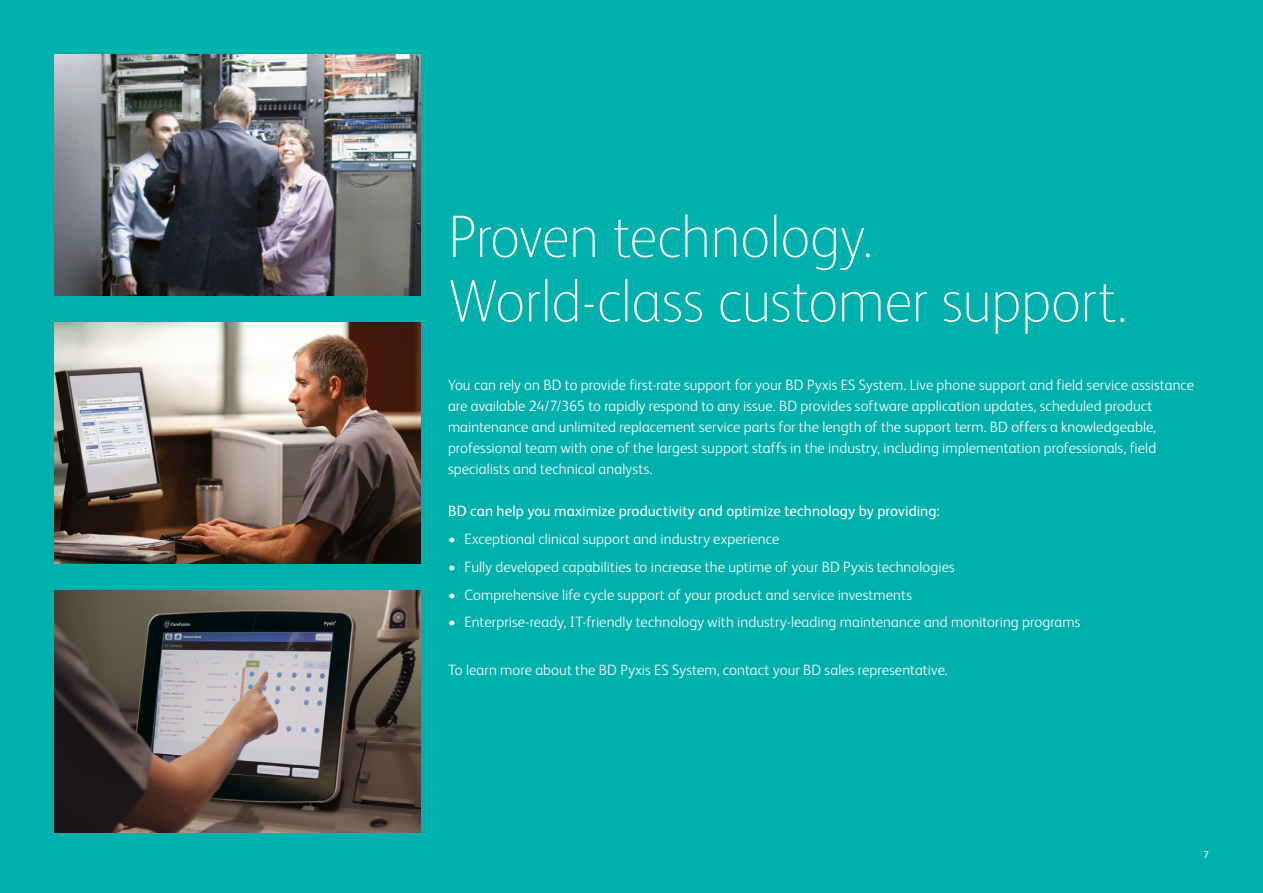
<style>
.page{position:relative;width:1263px;height:893px;background:#00b0ac}
.page>*{position:absolute;margin:0;border:0;box-sizing:border-box;transform-origin:0 0}
.t1{font:100 60px/64.5px "FS Albert Pro";letter-spacing:-.015em;color:#fff}
.t2{font:300 15px/21px "FS Albert Pro";letter-spacing:.005em;color:#fff}
.t3{font:15px "FS Albert Pro";letter-spacing:.005em;color:#fff}
.t4{font:9.75px "FS Albert Pro";color:#fff}
</style>
<div class="page">
<img style="left:54px;top:54px;width:367px;height:241px">
<img style="left:54px;top:322px;width:367px;height:242px">
<img style="left:54px;top:591px;width:367px;height:241px">
<h1 class="t1" style="left:448px;top:201px;width:681px">Proven technology.<br>World-class customer support.</h1>
<p class="t2" style="left:448px;top:374px;width:748px">You can rely on BD to provide first-rate support for your BD Pyxis ES System. Live phone support and field service assistance are available 24/7/365 to rapidly respond to any issue. BD provides software application updates, scheduled product maintenance and unlimited replacement service parts for the length of the support term. BD offers a knowledgeable, professional team with one of the largest support staffs in the industry, including implementation professionals, field specialists and technical analysts.</p>
<p class="t3" style="left:448px;top:501px;width:493px">BD can help you maximize productivity and optimize technology by providing:</p>
<p class="t2" style="left:448px;top:528px;width:333px">• Exceptional clinical support and industry experience</p>
<p class="t2" style="left:448px;top:555px;width:508px">• Fully developed capabilities to increase the uptime of your BD Pyxis technologies</p>
<p class="t2" style="left:448px;top:583px;width:465px">• Comprehensive life cycle support of your product and service investments</p>
<p class="t2" style="left:448px;top:611px;width:634px">• Enterprise-ready, IT-friendly technology with industry-leading maintenance and monitoring programs</p>
<p class="t2" style="left:448px;top:659px;width:501px">To learn more about the BD Pyxis ES System, contact your BD sales representative.</p>
<p class="t4" style="left:1203px;top:848px;width:7px">7</p>
</div>
